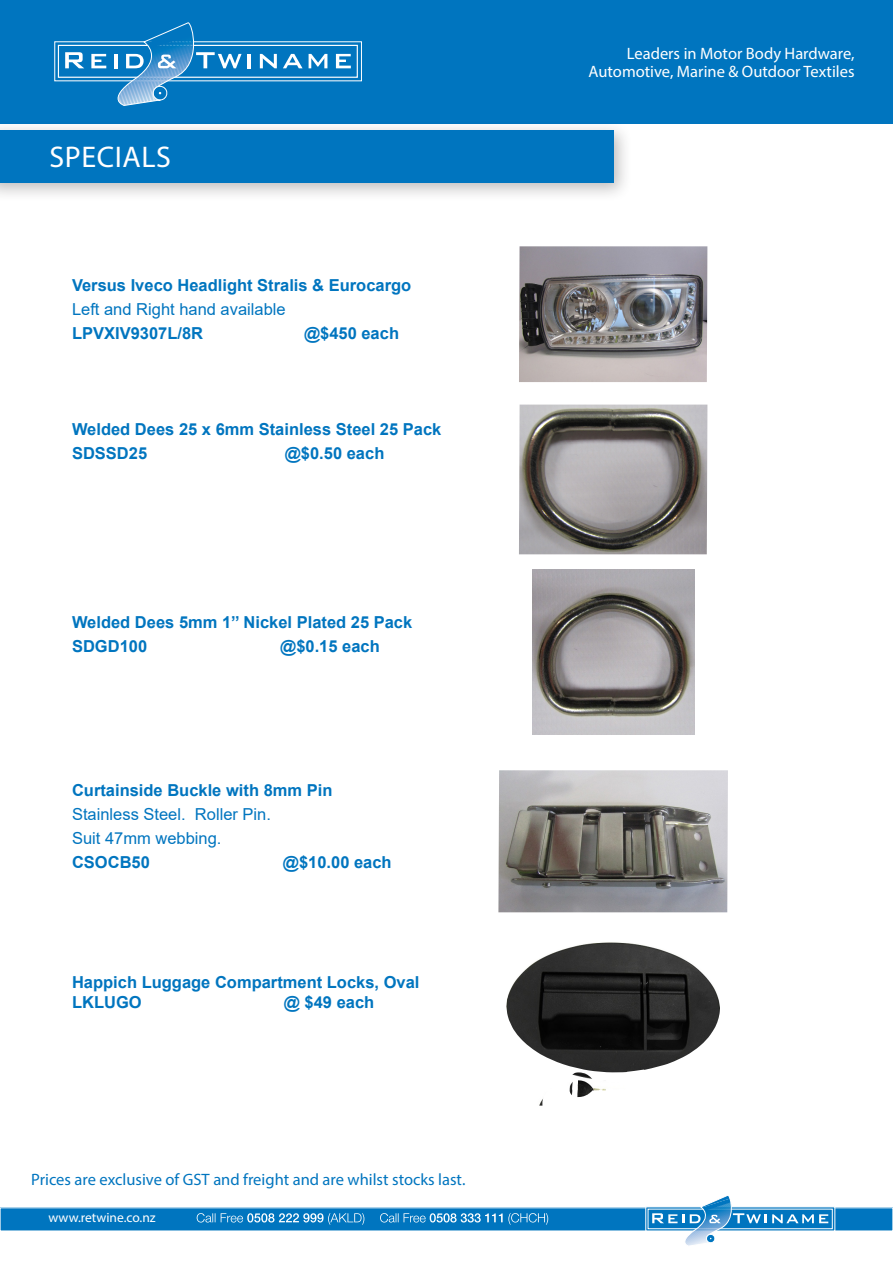
<style>
.page{position:relative;width:893px;height:1263px;background:#fff}
.page>*{position:absolute;margin:0;border:0;box-sizing:border-box;transform-origin:0 0}
.t1{font:30px "Myriad Pro";letter-spacing:.02em;color:#fff}
.BODY{font:700 16.5px/20px "Arial";color:#0075bf}
.BODY-2{font:16.5px "Arial";color:#0075bf}
.t2{font:16.5px/18px "Myriad Pro";color:#fff;text-align:right}
.HEADING{font:16.5px "Myriad Pro";color:#0075bf}
.t3{font:13.5px "Myriad Pro";color:#fff}
</style>
<div class="page">
<div style="left:0;top:0;width:893px;height:123px;background:#0075bf"></div>
<svg style="left:55px;top:42px;width:307px;height:39px"></svg>
<div style="left:58px;top:45px;width:300px;height:33px;background:#0075bf;border:1px solid #fff"></div>
<svg style="left:65px;top:52px;width:19px;height:16px"></svg>
<svg style="left:91px;top:22px;width:261px;height:84px"></svg>
<div style="left:0;top:1208px;width:893px;height:23px;background:#0075bf"></div>
<svg style="left:646px;top:1207px;width:189px;height:24px"></svg>
<div style="left:648px;top:1209px;width:185px;height:20px;background:#0075bf;border:1px solid #fff"></div>
<svg style="left:652px;top:1196px;width:177px;height:50px"></svg>
<svg style="left:380px;top:1213px;width:168px;height:12px"></svg>
<svg style="left:197px;top:1213px;width:167px;height:12px"></svg>
<div style="left:0;top:120px;width:632px;height:82px;background:#231f20;opacity:.3"></div>
<div style="left:0;top:130px;width:613px;height:53px;background:#0075bf"></div>
<img style="left:532px;top:570px;width:162px;height:164px">
<img style="left:519px;top:405px;width:188px;height:149px">
<img style="left:498px;top:770px;width:230px;height:142px">
<img style="left:519px;top:246px;width:188px;height:136px">
<img style="left:506px;top:942px;width:214px;height:164px">
<p class="t1" style="left:49px;top:139px;width:123px">SPECIALS</p>
<p class="BODY" style="left:72px;top:276px;width:341px">Versus Iveco Headlight Stralis &amp; Eurocargo</p>
<p class="BODY-2" style="left:72px;top:298px;width:215px">Left and Right hand available</p>
<p class="BODY" style="left:72px;top:324px;width:133px">LPVXIV9307L/8R</p>
<p class="BODY" style="left:304px;top:324px;width:96px">@$450 each</p>
<p class="BODY" style="left:72px;top:420px;width:371px">Welded Dees 25 x 6mm Stainless Steel 25 Pack</p>
<p class="BODY" style="left:72px;top:444px;width:77px">SDSSD25</p>
<p class="BODY" style="left:285px;top:444px;width:101px">@$0.50 each</p>
<p class="BODY" style="left:72px;top:612px;width:342px">Welded Dees 5mm 1’’ Nickel Plated 25 Pack</p>
<p class="BODY" style="left:72px;top:636px;width:77px">SDGD100</p>
<p class="BODY" style="left:280px;top:636px;width:101px">@$0.15 each</p>
<p class="BODY" style="left:72px;top:780px;width:262px">Curtainside Buckle with 8mm Pin</p>
<p class="BODY-2" style="left:72px;top:802px;width:200px">Stainless Steel. Roller Pin.</p>
<p class="BODY-2" style="left:72px;top:826px;width:151px">Suit 47mm webbing.</p>
<p class="BODY" style="left:72px;top:852px;width:79px">CSOCB50</p>
<p class="BODY" style="left:283px;top:852px;width:110px">@$10.00 each</p>
<p class="BODY" style="left:72px;top:972px;width:349px">Happich Luggage Compartment Locks, Oval<br>LKLUGO</p>
<p class="BODY" style="left:284px;top:992px;width:92px">@ $49 each</p>
<p class="HEADING" style="left:31px;top:1169px;width:436px">Prices are exclusive of GST and freight and are whilst stocks last.</p>
<p class="t3" style="left:48px;top:1209px;width:109px">www.retwine.co.nz</p>
<p class="t2" style="left:589px;top:44px;width:267px">Leaders in Motor Body Hardware,<br>Automotive, Marine &amp; Outdoor Textiles</p>
</div>
